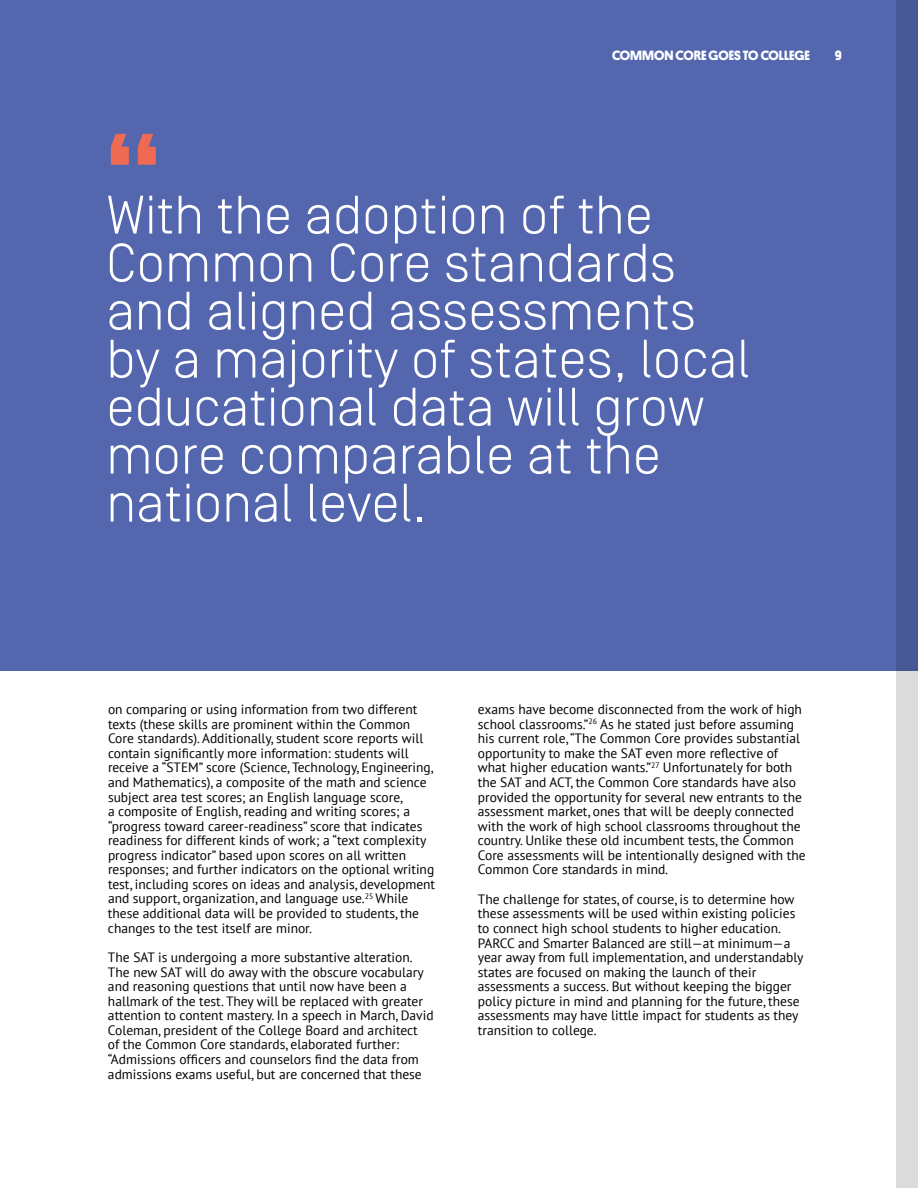
<style>
.page{position:relative;width:918px;height:1188px;background:#fff}
.page>*{position:absolute;margin:0;border:0;box-sizing:border-box;transform-origin:0 0}
.t1{font:700 112.5px "Simplon BP";color:#ef6a53}
.t2{font:300 54px/48px "Simplon BP";color:#fff}
.t3{font:13.5px/14.5px "PT Sans";color:#000}
.t4{font:700 13.5px "Platform";color:#fff}
</style>
<div class="page">
<div style="left:0;top:0;width:918px;height:671px;background:#5467ae"></div>
<svg style="left:896px;top:0;width:22px;height:1188px;fill:#485895"></svg>
<p class="t4" style="left:612px;top:45px;width:199px">COMMON CORE GOES TO COLLEGE</p>
<p class="t4" style="left:835px;top:45px;width:9px">9</p>
<h1 class="t1" style="left:105px;top:109px;width:58px">“</h1>
<h2 class="t2" style="left:106px;top:190px;width:645px">With the adoption of the<br>Common Core standards and aligned assessments by a majority of states, local educational data will grow more comparable at the national level.</h2>
<p class="t3" style="left:108px;top:702px;width:329px">on comparing or using information from two different texts (these skills are prominent within the Common Core standards). Additionally, student score reports will contain significantly more information: students will receive a “STEM” score (Science, Technology, Engineering, and Mathematics), a composite of the math and science subject area test scores; an English language score,<br>a composite of English, reading and writing scores; a “progress toward career-readiness” score that indicates readiness for different kinds of work; a “text complexity progress indicator” based upon scores on all written responses; and further indicators on the optional writing test, including scores on ideas and analysis, development and support, organization, and language use.<sup>25</sup> While these additional data will be provided to students, the changes to the test itself are minor.</p>
<p class="t3" style="left:108px;top:950px;width:327px">The SAT is undergoing a more substantive alteration.<br>The new SAT will do away with the obscure vocabulary and reasoning questions that until now have been a hallmark of the test. They will be replaced with greater attention to content mastery. In a speech in March, David Coleman, president of the College Board and architect<br>of the Common Core standards, elaborated further: “Admissions officers and counselors find the data from admissions exams useful, but are concerned that these</p>
<p class="t3" style="left:478px;top:702px;width:329px">exams have become disconnected from the work of high school classrooms.”<sup>26</sup> As he stated just before assuming his current role, “The Common Core provides substantial opportunity to make the SAT even more reflective of what higher education wants.”<sup>27</sup> Unfortunately for both the SAT and ACT, the Common Core standards have also provided the opportunity for several new entrants to the assessment market, ones that will be deeply connected with the work of high school classrooms throughout the country. Unlike these old incumbent tests, the Common Core assessments will be intentionally designed with the Common Core standards in mind.</p>
<p class="t3" style="left:478px;top:892px;width:327px">The challenge for states, of course, is to determine how these assessments will be used within existing policies to connect high school students to higher education.<br>PARCC and Smarter Balanced are still—at minimum—a year away from full implementation, and understandably states are focused on making the launch of their assessments a success. But without keeping the bigger policy picture in mind and planning for the future, these assessments may have little impact for students as they transition to college.</p>
</div>
